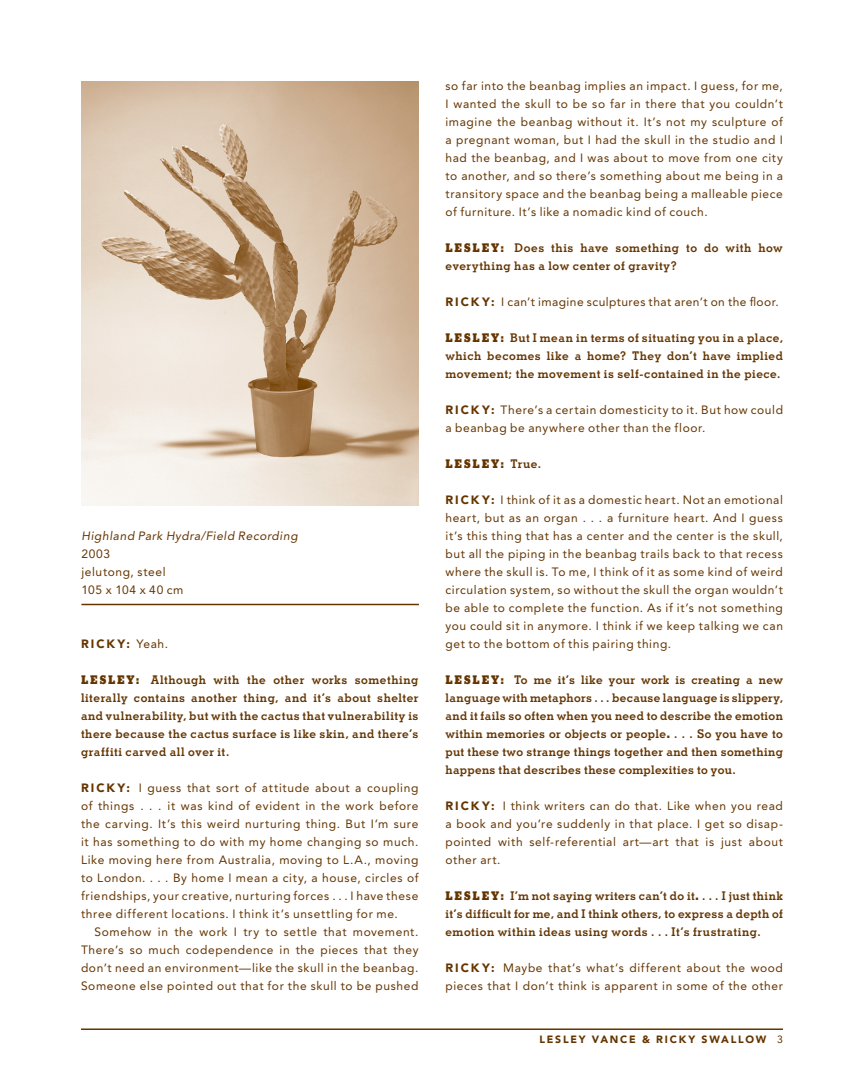
<style>
.page{position:relative;width:864px;height:1080px;background:#fff}
.page>*{position:absolute;margin:0;border:0;box-sizing:border-box;transform-origin:0 0}
.avenir{font:12px/18px "Avenir";letter-spacing:.05em;color:#653500;text-align:justify}
.t1{font:700 12px/18px "Stymie BT";letter-spacing:.04em;color:#653500;text-align:justify}
.avenir-2{font:italic 12px "Avenir";letter-spacing:.05em;color:#653500}
.t2{font:800 12px "Stymie BT";letter-spacing:.14em;color:#653500}
.t3{font:900 12px "Avenir";letter-spacing:.17em;color:#653500}
.t4{font:900 10.5px "Avenir";letter-spacing:.165em;color:#653500}
.s1{font-weight:400}
.s2{font-weight:800}
.s3{font-weight:900}
.s4{font-weight:700}
</style>
<div class="page">
<hr style="left:81px;top:1028px;width:702px;height:2px;background:#653500">
<img style="left:81px;top:81px;width:337px;height:424px">
<hr style="left:81px;top:604px;width:338px;height:1px;background:#653500">
<p class="avenir-2" style="left:81px;top:529px;width:218px">Highland Park Hydra/Field Recording</p>
<p class="avenir" style="left:81px;top:545px;width:29px">2003</p>
<p class="avenir" style="left:81px;top:563px;width:86px">jelutong, steel</p>
<p class="avenir" style="left:81px;top:581px;width:104px">1 05 x 1 04 x 40 cm</p>
<p class="t3" style="left:81px;top:637px;width:89px">RICKY: <span class="s1">Yeah.</span></p>
<p class="t1" style="left:81px;top:671px;width:339px"><span class="s2">LE SLEY:</span> Although with the other works something literally contains another thing, and it’s about shelter and vulnerability, but with the cactus that vulnerability is there because the cactus surface is like skin, and there’s graffiti carved all over it.</p>
<p class="avenir" style="left:81px;top:779px;width:339px"><span class="s3">R ICK Y:</span> I guess that sort of attitude about a coupling of things . . . it was kind of evident in the work before the carving. It’s this weird nurturing thing. But I’m sure it has something to do with my home changing so much.<br>Like moving here from Australia, moving to L.A., moving to London. . . . By home I mean a city, a house, circles of friendships, your creative, nurturing forces . . . I have these three different locations. I think it’s unsettling for me.</p>
<p class="avenir" style="left:81px;top:923px;width:339px;text-indent:14px">Somehow in the work I try to settle that movement.<br>There’s so much codependence in the pieces that they don’t need an environment—like the skull in the beanbag.<br>Someone else pointed out that for the skull to be pushed</p>
<p class="avenir" style="left:446px;top:77px;width:339px">so far into the beanbag implies an impact. I guess, for me, I wanted the skull to be so far in there that you couldn’t imagine the beanbag without it. It’s not my sculpture of a pregnant woman, but I had the skull in the studio and I had the beanbag, and I was about to move from one city to another, and so there’s something about me being in a transitory space and the beanbag being a malleable piece of furniture. It’s like a nomadic kind of couch.</p>
<p class="t1" style="left:446px;top:239px;width:339px"><span class="s2">LE SLEY:</span> Does this have something to do with how everything has a low center of gravity?</p>
<p class="avenir" style="left:446px;top:293px;width:335px"><span class="s3">R I C K Y:</span> I can’t imagine sculptures that aren’t on the floor.</p>
<p class="t1" style="left:446px;top:329px;width:339px"><span class="s2">LE SLEY:</span> But I mean in terms of situating you in a place, which becomes like a home? They don’t have implied movement; the movement is self-contained in the piece.</p>
<p class="avenir" style="left:446px;top:401px;width:339px"><span class="s3">R I CK Y:</span> There’s a certain domesticity to it. But how could a beanbag be anywhere other than the floor.</p>
<p class="t2" style="left:446px;top:456px;width:97px">LESLEY: <span class="s4">True.</span></p>
<p class="avenir" style="left:446px;top:491px;width:339px"><span class="s3">R I CK Y:</span> I think of it as a domestic heart. Not an emotional heart, but as an organ . . . a furniture heart. And I guess it’s this thing that has a center and the center is the skull, but all the piping in the beanbag trails back to that recess where the skull is. To me, I think of it as some kind of weird circulation system, so without the skull the organ wouldn’t be able to complete the function. As if it’s not something you could sit in anymore. I think if we keep talking we can get to the bottom of this pairing thing.</p>
<p class="t1" style="left:446px;top:671px;width:339px"><span class="s2">LE SLEY:</span> To me it’s like your work is creating a new language with metaphors . . . because language is slippery, and it fails so often when you need to describe the emotion within memories or objects or people<span class="s2">.</span> . . . So you have to put these two strange things together and then something happens that describes these complexities to you.</p>
<p class="avenir" style="left:446px;top:797px;width:339px"><span class="s3">R I CK Y:</span> I think writers can do that. Like when you read a book and you’re suddenly in that place. I get so disap&shy;pointed with self-referential art—art that is just about other art.</p>
<p class="t1" style="left:446px;top:887px;width:339px"><span class="s2">LE SLEY:</span> I’m not saying writers can’t do it<span class="s2">.</span> . . . I just think it’s difficult for me, and I think others, to express a depth of emotion within ideas using words . . . It’s frustrating.</p>
<p class="avenir" style="left:446px;top:959px;width:339px"><span class="s3">R I CK Y:</span> Maybe that’s what’s different about the wood pieces that I don’t think is apparent in some of the other</p>
<p class="t4" style="left:540px;top:1033px;width:228px">LESLEY VANCE &amp; RICKY SWALL OW</p>
</div>
